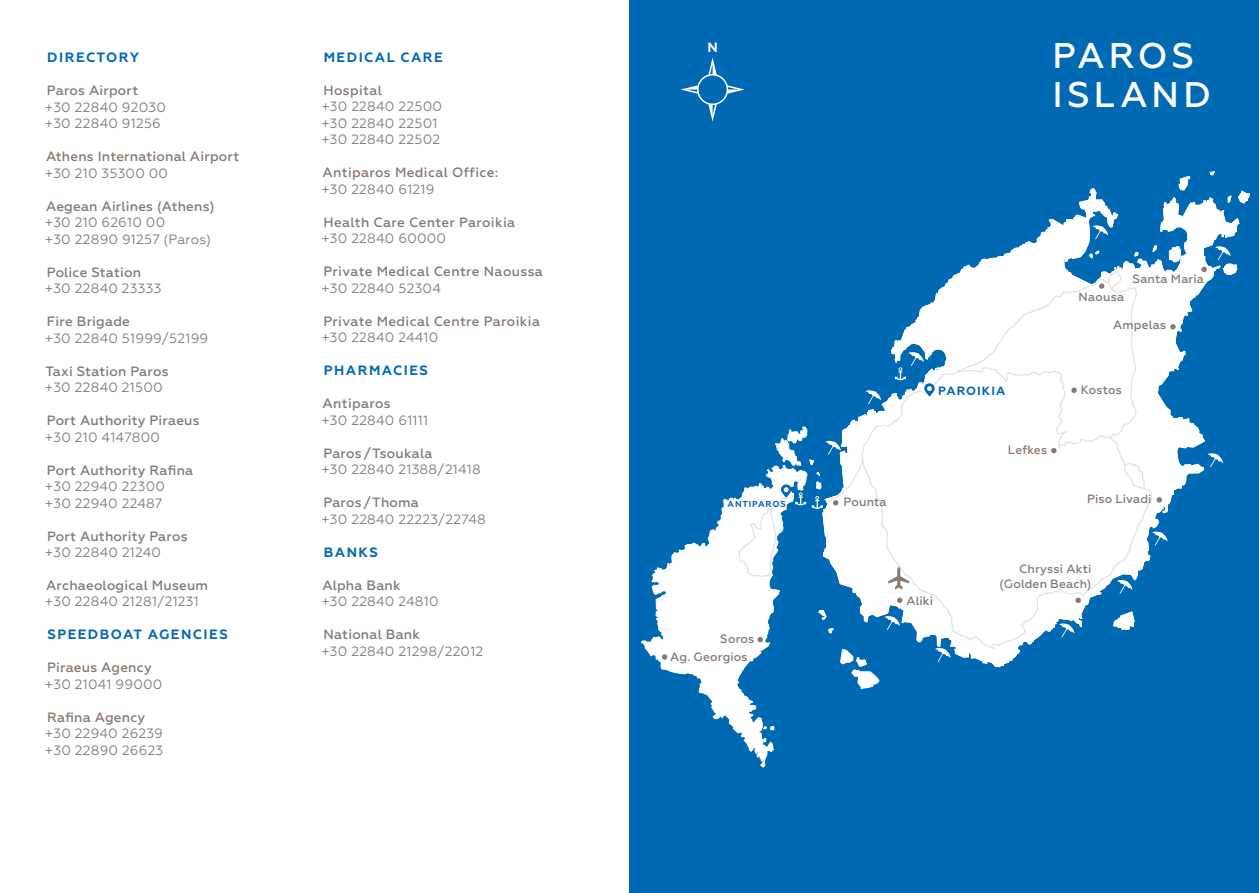
<style>
.page{position:relative;width:1259px;height:893px;background:#fff}
.page>*{position:absolute;margin:0;border:0;box-sizing:border-box;transform-origin:0 0}
.t1{font:500 35.55px/39.6px "Geometria";letter-spacing:.115em;color:#fff}
.t2{font:13.5px/16.5px "Geometria";letter-spacing:.015em;color:#867971}
.t3{font:500 13.5px "Geometria";letter-spacing:.015em;color:#867971}
.t4{font:700 13.5px "Geometria";letter-spacing:.11em;color:#0069b4}
.t5{font:700 13.5px "Geometria";color:#fff}
.t6{font:500 12px/15px "Geometria";letter-spacing:.015em;color:#867971;text-align:right}
.t7{font:700 12px "Geometria";letter-spacing:.085em;color:#0069b4}
.t8{font:700 8.55px "Geometria";letter-spacing:.09em;color:#0069b4}
</style>
<div class="page">
<div style="left:629px;top:0;width:630px;height:893px;background:#0069b4"></div>
<svg style="left:680px;top:57px;width:64px;height:65px"></svg>
<svg style="left:640px;top:497px;width:140px;height:271px"></svg>
<svg style="left:762px;top:725px;width:13px;height:6px"></svg>
<svg style="left:837px;top:188px;width:403px;height:480px"></svg>
<svg style="left:839px;top:648px;width:41px;height:42px"></svg>
<svg style="left:828px;top:628px;width:6px;height:6px"></svg>
<svg style="left:818px;top:609px;width:9px;height:11px"></svg>
<svg style="left:1168px;top:246px;width:13px;height:17px"></svg>
<svg style="left:1177px;top:176px;width:14px;height:15px"></svg>
<svg style="left:1237px;top:190px;width:13px;height:14px"></svg>
<svg style="left:1151px;top:245px;width:6px;height:8px"></svg>
<svg style="left:1227px;top:195px;width:4px;height:9px"></svg>
<svg style="left:1209px;top:171px;width:6px;height:5px"></svg>
<svg style="left:1133px;top:251px;width:6px;height:6px"></svg>
<svg style="left:1089px;top:250px;width:10px;height:9px"></svg>
<svg style="left:861px;top:278px;width:238px;height:8px"></svg>
<svg style="left:861px;top:286px;width:292px;height:363px;background:#dae9f3"></svg>
<svg style="left:897px;top:598px;width:5px;height:5px"></svg>
<svg style="left:1075px;top:598px;width:6px;height:5px"></svg>
<svg style="left:1099px;top:270px;width:23px;height:22px"></svg>
<svg style="left:1156px;top:497px;width:6px;height:6px"></svg>
<svg style="left:1170px;top:324px;width:5px;height:6px"></svg>
<svg style="left:1201px;top:267px;width:5px;height:5px"></svg>
<svg style="left:757px;top:637px;width:6px;height:5px"></svg>
<svg style="left:662px;top:654px;width:5px;height:6px"></svg>
<div style="left:955px;top:367px;width:157px;height:86px;background:#fff"></div>
<svg style="left:888px;top:567px;width:21px;height:22px"></svg>
<svg style="left:1215px;top:246px;width:22px;height:29px"></svg>
<svg style="left:1092px;top:225px;width:16px;height:14px"></svg>
<svg style="left:865px;top:390px;width:16px;height:14px"></svg>
<svg style="left:884px;top:616px;width:16px;height:14px"></svg>
<svg style="left:935px;top:648px;width:16px;height:14px"></svg>
<svg style="left:1059px;top:611px;width:20px;height:26px"></svg>
<svg style="left:1117px;top:579px;width:16px;height:15px"></svg>
<svg style="left:1152px;top:531px;width:16px;height:14px"></svg>
<svg style="left:1207px;top:453px;width:16px;height:14px"></svg>
<svg style="left:894px;top:352px;width:40px;height:45px"></svg>
<svg style="left:738px;top:426px;width:126px;height:151px"></svg>
<p class="t4" style="left:47px;top:49px;width:93px">DIRECTORY</p>
<p class="t3" style="left:47px;top:82px;width:93px">Paros Airport</p>
<p class="t2" style="left:45px;top:99px;width:123px">+30 22840 92030 +30 22840 91256</p>
<p class="t3" style="left:46px;top:148px;width:195px">Athens International Airport</p>
<p class="t2" style="left:45px;top:165px;width:125px">+30 210 35300 00</p>
<p class="t3" style="left:46px;top:198px;width:170px">Aegean Airlines (Athens)</p>
<p class="t2" style="left:45px;top:214px;width:168px">+30 210 62610 00<br>+30 22890 91257 (Paros)</p>
<p class="t3" style="left:47px;top:264px;width:96px">Police Station</p>
<p class="t2" style="left:45px;top:280px;width:118px">+30 22840 23333</p>
<p class="t3" style="left:47px;top:313px;width:84px">Fire Brigade</p>
<p class="t2" style="left:45px;top:330px;width:165px">+30 22840 51999/52199</p>
<p class="t3" style="left:45px;top:363px;width:125px">Taxi Station Paros</p>
<p class="t2" style="left:45px;top:379px;width:119px">+30 22840 21500</p>
<p class="t3" style="left:47px;top:412px;width:154px">Port Authority Piraeus</p>
<p class="t2" style="left:45px;top:429px;width:117px">+30 210 4147800</p>
<p class="t3" style="left:47px;top:462px;width:148px">Port Authority Rafina</p>
<p class="t2" style="left:45px;top:478px;width:122px">+30 22940 22300 +30 22940 22487</p>
<p class="t3" style="left:47px;top:528px;width:142px">Port Authority Paros</p>
<p class="t2" style="left:45px;top:544px;width:118px">+30 22840 21240</p>
<p class="t3" style="left:46px;top:577px;width:163px">Archaeological Museum</p>
<p class="t2" style="left:45px;top:593px;width:155px">+30 22840 21281/21231</p>
<p class="t4" style="left:47px;top:627px;width:182px">SPEEDBOAT AGENCIES</p>
<p class="t3" style="left:47px;top:660px;width:106px">Piraeus Agency</p>
<p class="t2" style="left:45px;top:676px;width:119px">+30 21041 99000</p>
<p class="t3" style="left:47px;top:709px;width:100px">Rafina Agency</p>
<p class="t2" style="left:45px;top:725px;width:120px">+30 22940 26239 +30 22890 26623</p>
<p class="t4" style="left:324px;top:49px;width:121px">MEDICAL CARE</p>
<p class="t3" style="left:323px;top:82px;width:60px">Hospital</p>
<p class="t2" style="left:321px;top:98px;width:122px">+30 22840 22500 +30 22840 22501 +30 22840 22502</p>
<p class="t3" style="left:322px;top:165px;width:177px">Antiparos Medical Office:</p>
<p class="t2" style="left:321px;top:181px;width:115px">+30 22840 61219</p>
<p class="t3" style="left:323px;top:214px;width:193px">Health Care Center Paroikia</p>
<p class="t2" style="left:321px;top:230px;width:126px">+30 22840 60000</p>
<p class="t3" style="left:323px;top:264px;width:221px">Private Medical Centre Naoussa</p>
<p class="t2" style="left:321px;top:280px;width:121px">+30 22840 52304</p>
<p class="t3" style="left:323px;top:313px;width:218px">Private Medical Centre Paroikia</p>
<p class="t2" style="left:321px;top:329px;width:119px">+30 22840 24410</p>
<p class="t4" style="left:324px;top:363px;width:106px">PHARMACIES</p>
<p class="t3" style="left:322px;top:396px;width:70px">Antiparos</p>
<p class="t2" style="left:321px;top:412px;width:108px">+30 22840 61111</p>
<p class="t3" style="left:323px;top:445px;width:110px">Paros /Tsoukala</p>
<p class="t2" style="left:321px;top:461px;width:161px">+30 22840 21388/21418</p>
<p class="t3" style="left:323px;top:495px;width:97px">Paros /Thoma</p>
<p class="t2" style="left:321px;top:511px;width:166px">+30 22840 22223/22748</p>
<p class="t4" style="left:324px;top:544px;width:56px">BANKS</p>
<p class="t3" style="left:322px;top:577px;width:80px">Alpha Bank</p>
<p class="t2" style="left:321px;top:593px;width:119px">+30 22840 24810</p>
<p class="t3" style="left:323px;top:627px;width:98px">National Bank</p>
<p class="t2" style="left:321px;top:643px;width:163px">+30 22840 21298/22012</p>
<p class="t5" style="left:707px;top:39px;width:12px">N</p>
<h1 class="t1" style="left:1052px;top:36px;width:160px">PAROS<br>ISLAND</h1>
<p class="t8" style="left:727px;top:499px;width:60px">ANTIPAROS</p>
<p class="t6" style="left:843px;top:495px;width:45px">Pounta</p>
<p class="t6" style="left:1078px;top:289px;width:47px">Naousa</p>
<p class="t6" style="left:1132px;top:271px;width:73px">Santa Maria</p>
<p class="t6" style="left:1113px;top:318px;width:55px">Ampelas</p>
<p class="t7" style="left:938px;top:384px;width:69px">PAROIKIA</p>
<p class="t6" style="left:1080px;top:382px;width:43px">Kostos</p>
<p class="t6" style="left:1008px;top:442px;width:41px">Lefkes</p>
<p class="t6" style="left:1087px;top:492px;width:66px">Piso Livadi</p>
<p class="t6" style="left:670px;top:630px;width:86px;line-height:17.7px;text-align:left;text-indent:50px">Soros<br>Ag. Georgios</p>
<p class="t6" style="left:906px;top:593px;width:28px">Aliki</p>
<p class="t6" style="left:999px;top:561px;width:93px">Chryssi Akti (Golden Beach)</p>
</div>
